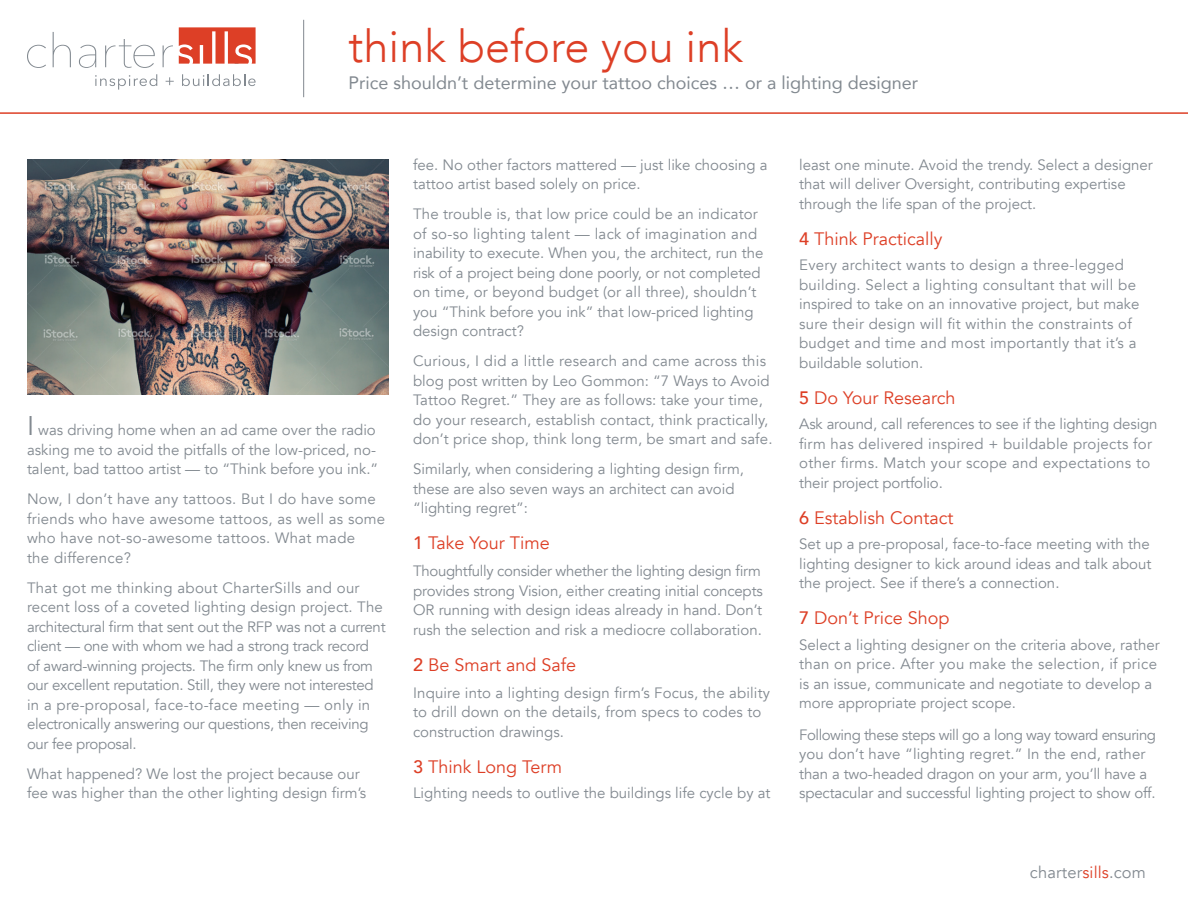
<style>
.page{position:relative;width:1188px;height:918px;background:#fff}
.page>*{position:absolute;margin:0;border:0;box-sizing:border-box;transform-origin:0 0}
.t1{font:300 45px "Avenir";color:#dd3f26}
.t2{font:18px "Avenir";color:#dd3f26}
.t3{font:18px "Avenir";color:#828990}
.t4{font:16.5px "Avenir";letter-spacing:.01em;color:#828990}
.t5{font:15px/19.5px "Avenir";color:#828990}
.t6{font:15px/19.5px "Avenir";letter-spacing:.02em;color:#828990}
.t7{font:15px/19.5px "Avenir";letter-spacing:-.02em;color:#828990}
.s1{font-size:27px}
.s2{font-weight:500}
.s3{color:#dd3f26}
</style>
<div class="page">
<hr style="left:0;top:112px;width:1188px;height:2px;background:#dd3f26">
<svg style="left:95px;top:74px;width:62px;height:16px"></svg>
<svg style="left:166px;top:77px;width:8px;height:8px"></svg>
<svg style="left:182px;top:74px;width:74px;height:12px"></svg>
<svg style="left:179px;top:27px;width:77px;height:37px"></svg>
<svg style="left:27px;top:45px;width:19px;height:23px"></svg>
<svg style="left:53px;top:32px;width:18px;height:35px"></svg>
<svg style="left:79px;top:45px;width:17px;height:23px"></svg>
<svg style="left:163px;top:45px;width:10px;height:22px"></svg>
<svg style="left:105px;top:39px;width:50px;height:29px"></svg>
<hr style="left:303px;top:20px;width:1px;height:77px;background:#828990">
<img style="left:27px;top:160px;width:362px;height:235px">
<h1 class="t1" style="left:349px;top:20px;width:396px">think before you ink</h1>
<p class="t3" style="left:349px;top:69px;width:571px">Price shouldn’t determine your tattoo choices … or a lighting designer</p>
<p class="t5" style="left:27px;top:421px;width:353px"><span class="s1">I</span> was driving home when an ad came over the radio asking me to avoid the pitfalls of the low-priced, no&shy;talent, bad tattoo artist — to “Think before you ink.”</p>
<p class="t6" style="left:27px;top:490px;width:360px">Now, I don’t have any tattoos. But I do have some friends who have awesome tattoos, as well as some who have not-so-awesome tattoos. What made<br>the difference?</p>
<p class="t7" style="left:27px;top:578px;width:360px">That got me thinking about CharterSills and our recent loss of a coveted lighting design project. The architectural firm that sent out the RFP was not a current client — one with whom we had a strong track record of award-winning projects. The firm only knew us from our excellent reputation. Still, they were not interested in a pre-proposal, face-to-face meeting — only in electronically answering our questions, then receiving our fee proposal.</p>
<p class="t5" style="left:27px;top:764px;width:341px">What happened? We lost the project because our fee was higher than the other lighting design firm’s</p>
<p class="t5" style="left:413px;top:155px;width:356px">fee. No other factors mattered — just like choosing a tattoo artist based solely on price.</p>
<p class="t5" style="left:413px;top:205px;width:352px">The trouble is, that low price could be an indicator of so-so lighting talent — lack of imagination and inability to execute. When you, the architect, run the risk of a project being done poorly, or not completed on time, or beyond budget (or all three), shouldn’t you “Think before you ink” that low-priced lighting design contract?</p>
<p class="t5" style="left:413px;top:352px;width:361px">Curious, I did a little research and came across this blog post written by Leo Gommon: “7 Ways to Avoid Tattoo Regret.” They are as follows: take your time, do your research, establish contact, think practically, don’t price shop, think long term, be smart and safe.</p>
<p class="t5" style="left:413px;top:460px;width:333px">Similarly, when considering a lighting design firm, these are also seven ways an architect can avoid “lighting regret”:</p>
<p class="t2" style="left:413px;top:532px;width:138px"><span class="s2">1</span> Take Your Time</p>
<p class="t5" style="left:413px;top:562px;width:351px">Thoughtfully consider whether the lighting design firm provides strong Vision, either creating initial concepts OR running with design ideas already in hand. Don’t rush the selection and risk a mediocre collaboration.</p>
<p class="t2" style="left:413px;top:654px;width:165px"><span class="s2">2</span> Be Smart and Safe</p>
<p class="t5" style="left:413px;top:683px;width:359px">Inquire into a lighting design firm’s Focus, the ability to drill down on the details, from specs to codes to construction drawings.</p>
<p class="t2" style="left:413px;top:756px;width:151px"><span class="s2">3</span> Think Long Term</p>
<p class="t5" style="left:413px;top:784px;width:359px">Lighting needs to outlive the buildings life cycle by at</p>
<p class="t5" style="left:799px;top:155px;width:355px">least one minute. Avoid the trendy. Select a designer that will deliver Oversight, contributing expertise through the life span of the project.</p>
<p class="t2" style="left:799px;top:228px;width:145px"><span class="s2">4</span> Think Practically</p>
<p class="t6" style="left:799px;top:256px;width:342px">Every architect wants to design a three-legged building. Select a lighting consultant that will be inspired to take on an innovative project, but make sure their design will fit within the constraints of budget and time and most importantly that it’s a buildable solution.</p>
<p class="t2" style="left:799px;top:387px;width:158px"><span class="s2">5</span> Do Your Research</p>
<p class="t6" style="left:799px;top:415px;width:360px">Ask around, call references to see if the lighting design firm has delivered inspired + buildable projects for other firms. Match your scope and expectations to their project portfolio.</p>
<p class="t2" style="left:799px;top:507px;width:156px"><span class="s2">6</span> Establish Contact</p>
<p class="t5" style="left:799px;top:535px;width:354px;text-align:justify">Set up a pre-proposal, face-to-face meeting with the lighting designer to kick around ideas and talk about the project. See if there’s a connection.</p>
<p class="t2" style="left:799px;top:607px;width:152px"><span class="s2">7</span> Don’t Price Shop</p>
<p class="t5" style="left:799px;top:635px;width:362px">Select a lighting designer on the criteria above, rather than on price. After you make the selection, if price is an issue, communicate and negotiate to develop a more appropriate project scope.</p>
<p class="t5" style="left:799px;top:725px;width:358px">Following these steps will go a long way toward ensuring you don’t have “lighting regret.” In the end, rather than a two-headed dragon on your arm, you’ll have a spectacular and successful lighting project to show off.</p>
<p class="t4" style="left:1030px;top:862px;width:118px">charter<span class="s3">sills</span>.com</p>
</div>
